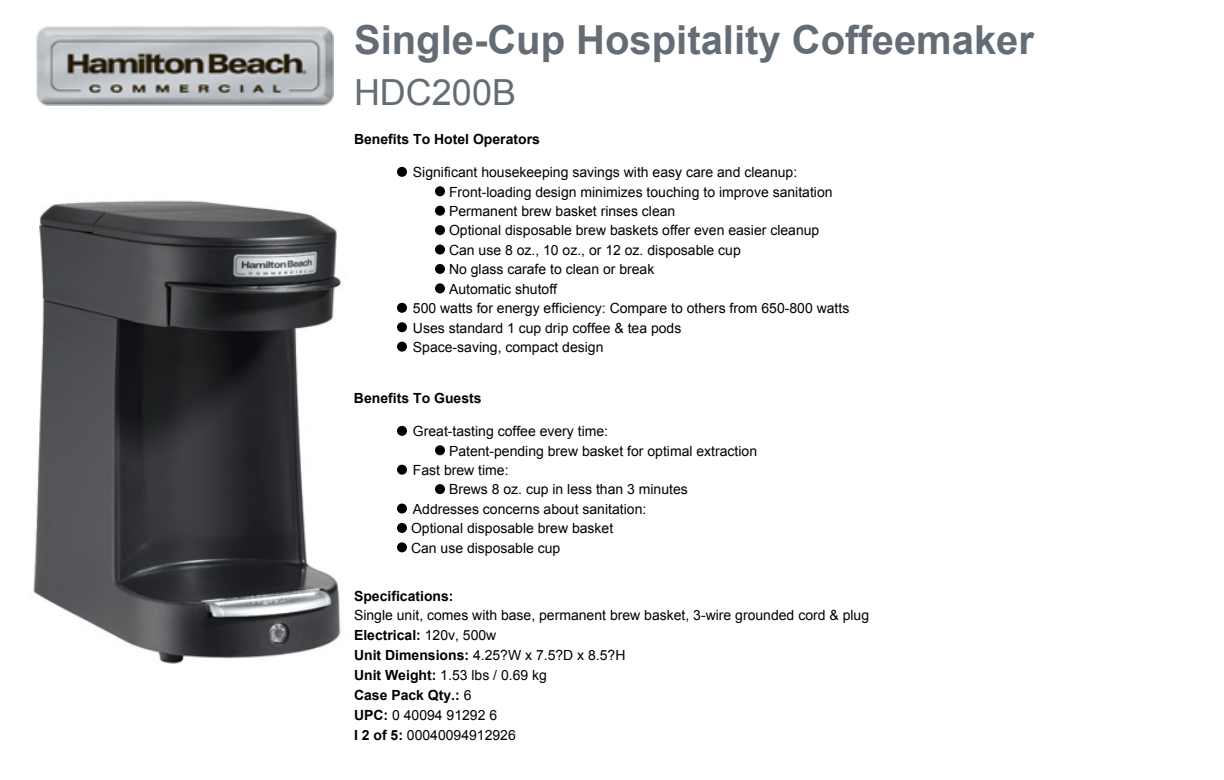
<style>
.page{position:relative;width:1224px;height:780px;background:#fff}
.page>*{position:absolute;margin:0;border:0;box-sizing:border-box;transform-origin:0 0}
.t1{font:700 40px "Arial";color:#646d76}
.t2{font:36px "Arial";color:#646d76}
.t3{font:14px/20px "Arial";color:#000}
.t4{font:700 14px "Arial";color:#000}
.s1{font-weight:700}
</style>
<div class="page">
<img style="left:36px;top:26px;width:298px;height:80px">
<img style="left:33px;top:200px;width:308px;height:464px">
<svg style="left:397px;top:167px;width:10px;height:10px"></svg>
<svg style="left:435px;top:186px;width:10px;height:10px"></svg>
<svg style="left:435px;top:206px;width:10px;height:10px"></svg>
<svg style="left:435px;top:225px;width:10px;height:10px"></svg>
<svg style="left:435px;top:245px;width:10px;height:10px"></svg>
<svg style="left:435px;top:264px;width:10px;height:10px"></svg>
<svg style="left:435px;top:283px;width:10px;height:10px"></svg>
<svg style="left:397px;top:303px;width:10px;height:10px"></svg>
<svg style="left:397px;top:322px;width:10px;height:10px"></svg>
<svg style="left:397px;top:342px;width:10px;height:10px"></svg>
<svg style="left:397px;top:426px;width:10px;height:10px"></svg>
<svg style="left:435px;top:445px;width:10px;height:10px"></svg>
<svg style="left:397px;top:465px;width:10px;height:10px"></svg>
<svg style="left:435px;top:484px;width:10px;height:10px"></svg>
<svg style="left:397px;top:504px;width:10px;height:10px"></svg>
<svg style="left:397px;top:523px;width:10px;height:10px"></svg>
<svg style="left:397px;top:542px;width:10px;height:10px"></svg>
<h1 class="t1" style="left:354px;top:13px;width:682px">Single-Cup Hospitality Coffeemaker</h1>
<h2 class="t2" style="left:354px;top:69px;width:164px">HDC200B</h2>
<p class="t4" style="left:354px;top:129px;width:187px">Benefits To Hotel Operators</p>
<p class="t3" style="left:413px;top:162px;width:386px">Significant housekeeping savings with easy care and cleanup:</p>
<p class="t3" style="left:449px;top:182px;width:385px">Front-loading design minimizes touching to improve sanitation</p>
<p class="t3" style="left:449px;top:201px;width:228px">Permanent brew basket rinses clean</p>
<p class="t3" style="left:449px;top:221px;width:372px">Optional disposable brew baskets offer even easier cleanup</p>
<p class="t3" style="left:449px;top:240px;width:293px">Can use 8 oz., 10 oz., or 12 oz. disposable cup</p>
<p class="t3" style="left:449px;top:260px;width:207px">No glass carafe to clean or break</p>
<p class="t3" style="left:449px;top:279px;width:110px">Automatic shutoff</p>
<p class="t3" style="left:413px;top:298px;width:438px">500 watts for energy efficiency: Compare to others from 650-800 watts</p>
<p class="t3" style="left:413px;top:318px;width:270px">Uses standard 1 cup drip coffee &amp; tea pods</p>
<p class="t3" style="left:413px;top:337px;width:192px">Space-saving, compact design</p>
<p class="t4" style="left:354px;top:388px;width:129px">Benefits To Guests</p>
<p class="t3" style="left:413px;top:421px;width:197px">Great-tasting coffee every time:</p>
<p class="t3" style="left:449px;top:441px;width:310px">Patent-pending brew basket for optimal extraction</p>
<p class="t3" style="left:413px;top:460px;width:97px">Fast brew time:</p>
<p class="t3" style="left:449px;top:480px;width:240px">Brews 8 oz. cup in less than 3 minutes</p>
<p class="t3" style="left:413px;top:499px;width:235px">Addresses concerns about sanitation:</p>
<p class="t3" style="left:411px;top:519px;width:204px">Optional disposable brew basket</p>
<p class="t3" style="left:411px;top:538px;width:151px">Can use disposable cup</p>
<p class="t4" style="left:354px;top:586px;width:101px">Specifications:</p>
<p class="t3" style="left:354px;top:605px;width:517px">Single unit, comes with base, permanent brew basket, 3-wire grounded cord &amp; plug <span class="s1">Electrical:</span> 120v, 500w<br><span class="s1">Unit Dimensions:</span> 4.25?W x 7.5?D x 8.5?H<br><span class="s1">Unit Weight:</span> 1.53 lbs / 0.69 kg<br><span class="s1">Case Pack Qty.:</span> 6<br><span class="s1">UPC:</span> 0 40094 91292 6<br><span class="s1">I 2 of 5:</span> 00040094912926</p>
</div>
